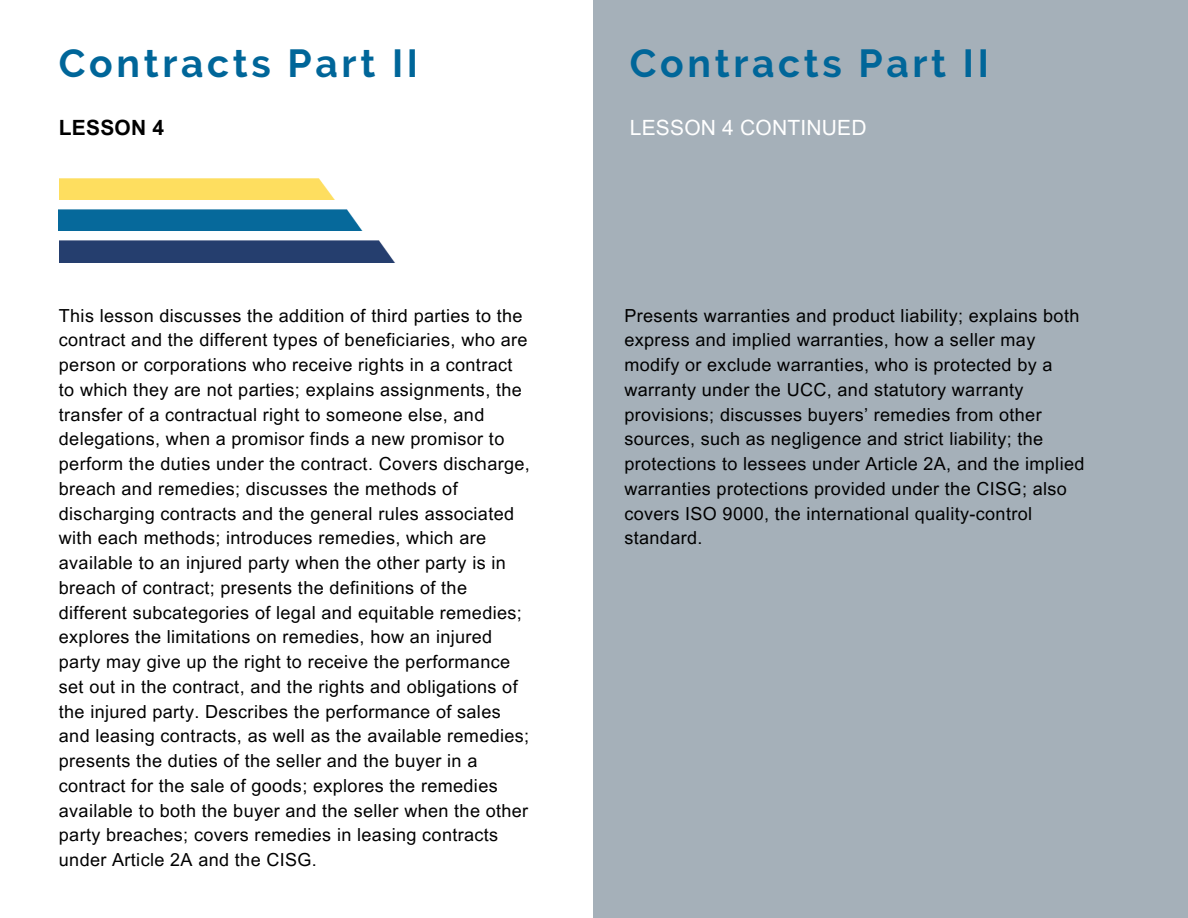
<style>
.page{position:relative;width:1188px;height:918px;background:#fff}
.page>*{position:absolute;margin:0;border:0;box-sizing:border-box;transform-origin:0 0}
.t1{font:700 39px "Raleway";letter-spacing:.095em;color:#069}
.t2{font:21px "Arial MT Pro";letter-spacing:.01em;color:#fff}
.t3{font:700 21px "Arial MT Pro";letter-spacing:.01em;color:#000}
.t4{font:18px/24.8px "Arial MT Pro";letter-spacing:.02em;color:#000}
</style>
<div class="page">
<div style="left:593px;top:0;width:595px;height:918px;background:#a5b0b9"></div>
<img style="left:59px;top:178px;width:275px;height:21px">
<img style="left:59px;top:209px;width:303px;height:21px">
<img style="left:59px;top:240px;width:336px;height:22px">
<p class="t1" style="left:59px;top:41px;width:361px">Contracts Part II</p>
<p class="t1" style="left:630px;top:41px;width:361px">Contracts Part II</p>
<p class="t3" style="left:59px;top:120px;width:107px">LESSON 4</p>
<p class="t2" style="left:630px;top:120px;width:238px">LESSON 4 CONTINUED</p>
<p class="t4" style="left:59px;top:305px;width:472px">This lesson discusses the addition of third parties to the contract and the different types of beneficiaries, who are person or corporations who receive rights in a contract to which they are not parties; explains assignments, the transfer of a contractual right to someone else, and delegations, when a promisor finds a new promisor to perform the duties under the contract. Covers discharge, breach and remedies; discusses the methods of discharging contracts and the general rules associated with each methods; introduces remedies, which are available to an injured party when the other party is in breach of contract; presents the definitions of the different subcategories of legal and equitable remedies; explores the limitations on remedies, how an injured party may give up the right to receive the performance set out in the contract, and the rights and obligations of the injured party. Describes the performance of sales and leasing contracts, as well as the available remedies; presents the duties of the seller and the buyer in a contract for the sale of goods; explores the remedies available to both the buyer and the seller when the other party breaches; covers remedies in leasing contracts under Article 2A and the CISG.</p>
<p class="t4" style="left:624px;top:305px;width:461px">Presents warranties and product liability; explains both express and implied warranties, how a seller may modify or exclude warranties, who is protected by a warranty under the UCC, and statutory warranty provisions; discusses buyers’ remedies from other sources, such as negligence and strict liability; the protections to lessees under Article 2A, and the implied warranties protections provided under the CISG; also covers ISO 9000, the international quality-control standard.</p>
</div>
